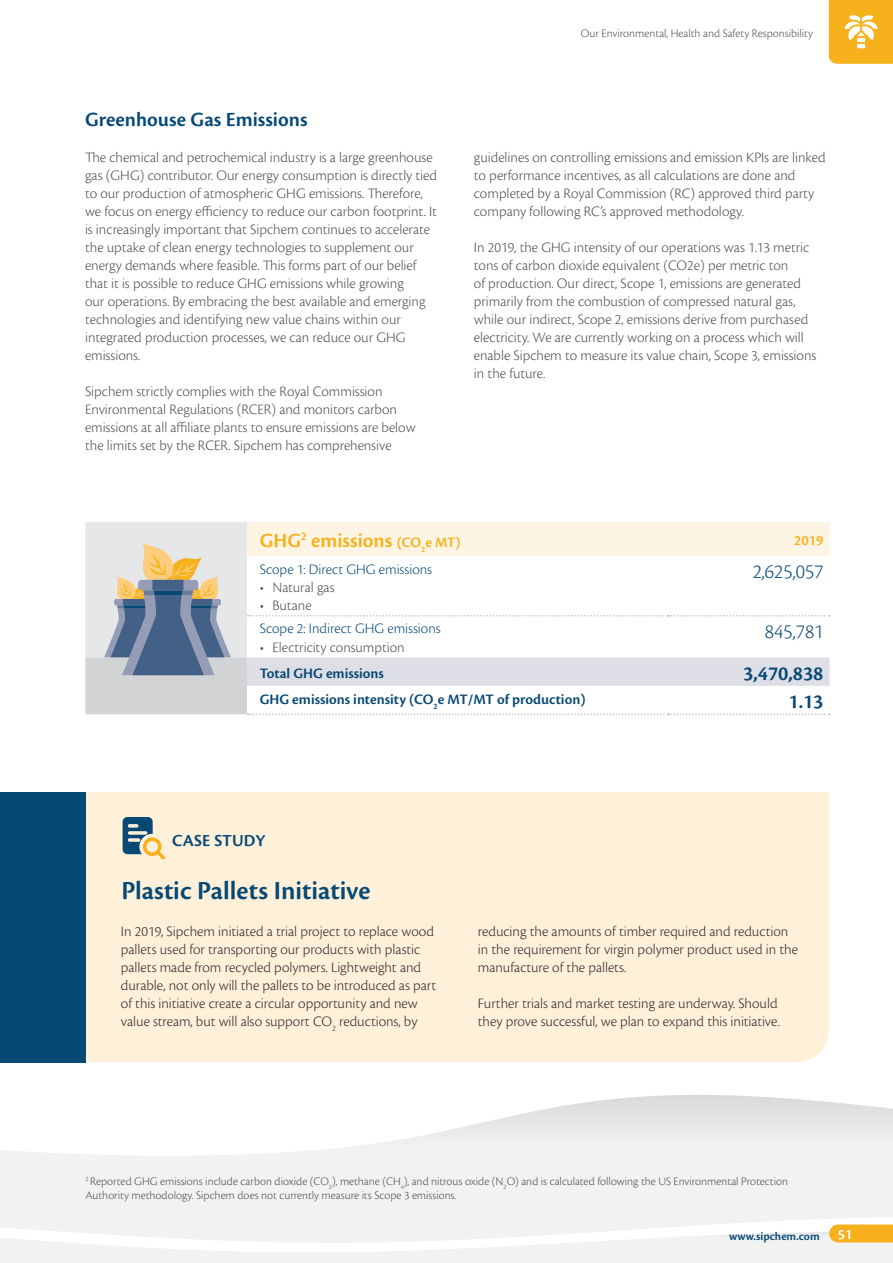
<style>
.page{position:relative;width:893px;height:1263px;background:#fff}
.page>*{position:absolute;margin:0;border:0;box-sizing:border-box;transform-origin:0 0}
.t1{font:600 27px "Cronos Pro";color:#074975}
.t2{font:600 21px "Cronos Pro";color:#074975}
.t3{font:600 21px "Cronos Pro";color:#f6b11d}
.t4{font:300 21px "Cronos Pro";color:#074975}
.t5{font:600 17.55px "Cronos Pro";letter-spacing:.01em;color:#074975}
.t6{font:300 15px/18px "Cronos Pro";color:#4d4d4f}
.t7{font:300 15px/18px "Cronos Pro";color:#292829}
.t8{font:600 15px "Cronos Pro";color:#074975}
.t9{font:300 15px "Cronos Pro";color:#074975}
.t10{font:600 15px "Cronos Pro";color:#f6b11d}
.t11{font:300 12px/14.4px "Cronos Pro";color:#4d4d4f}
.t12{font:600 12px "Cronos Pro";color:#074975}
.s1{font-size:15px}
.s2{font-size:15px;color:#fff}
</style>
<div class="page">
<svg style="left:0;top:1095px;width:893px;height:118px"></svg>
<div style="left:85px;top:792px;width:744px;height:270px;background:#fef0d9"></div>
<div style="left:0;top:792px;width:85px;height:270px;background:#074975"></div>
<svg style="left:123px;top:817px;width:42px;height:42px;background:#97a49b"></svg>
<svg style="left:85px;top:522px;width:745px;height:193px"></svg>
<svg style="left:0;top:1213px;width:893px;height:50px"></svg>
<svg style="left:829px;top:0;width:64px;height:64px;background:#f7ba37"></svg>
<h2 class="t2" style="left:85px;top:107px;width:224px">Greenhouse Gas Emissions</h2>
<p class="t6" style="left:85px;top:148px;width:354px">The chemical and petrochemical industry is a large greenhouse gas (GHG) contributor. Our energy consumption is directly tied to our production of atmospheric GHG emissions. Therefore, we focus on energy efficiency to reduce our carbon footprint. It is increasingly important that Sipchem continues to accelerate the uptake of clean energy technologies to supplement our energy demands where feasible. This forms part of our belief that it is possible to reduce GHG emissions while growing<br>our operations. By embracing the best available and emerging technologies and identifying new value chains within our integrated production processes, we can reduce our GHG emissions.</p>
<p class="t6" style="left:85px;top:382px;width:332px">Sipchem strictly complies with the Royal Commission Environmental Regulations (RCER) and monitors carbon emissions at all affiliate plants to ensure emissions are below the limits set by the RCER. Sipchem has comprehensive</p>
<p class="t11" style="left:581px;top:26px;width:233px">Our Environmental, Health and Safety Responsibility</p>
<p class="t6" style="left:474px;top:148px;width:353px">guidelines on controlling emissions and emission KPIs are linked to performance incentives, as all calculations are done and completed by a Royal Commission (RC) approved third party company following RC’s approved methodology.</p>
<p class="t6" style="left:474px;top:238px;width:344px">In 2019, the GHG intensity of our operations was 1.13 metric tons of carbon dioxide equivalent (CO2e) per metric ton<br>of production. Our direct, Scope 1, emissions are generated primarily from the combustion of compressed natural gas, while our indirect, Scope 2, emissions derive from purchased electricity. We are currently working on a process which will enable Sipchem to measure its value chain, Scope 3, emissions in the future.</p>
<h2 class="t3" style="left:260px;top:529px;width:203px">GHG<sup>2</sup> emissions <span class="s1">(CO</span><sub>2</sub><span class="s1">e MT)</span></h2>
<p class="t10" style="left:794px;top:532px;width:31px">2019</p>
<p class="t9" style="left:260px;top:560px;width:174px">Scope 1: Direct GHG emissions</p>
<p class="t6" style="left:260px;top:578px;width:76px">• Natural gas</p>
<p class="t6" style="left:260px;top:596px;width:53px">• Butane</p>
<h2 class="t4" style="left:753px;top:560px;width:72px">2,625,057</h2>
<p class="t9" style="left:260px;top:620px;width:182px">Scope 2: Indirect GHG emissions</p>
<p class="t6" style="left:260px;top:638px;width:147px">• Electricity consumption</p>
<h2 class="t4" style="left:765px;top:619px;width:60px">845,781</h2>
<p class="t8" style="left:260px;top:664px;width:126px">Total GHG emissions</p>
<h2 class="t2" style="left:743px;top:661px;width:82px">3,470,838</h2>
<p class="t8" style="left:260px;top:690px;width:327px">GHG emissions intensity (CO<sub>2</sub>e MT/MT of production)</p>
<h2 class="t2" style="left:788px;top:690px;width:37px">1.13</h2>
<p class="t5" style="left:172px;top:831px;width:95px">Case Study</p>
<h1 class="t1" style="left:121px;top:875px;width:250px">Plastic Pallets Initiative</h1>
<p class="t7" style="left:121px;top:922px;width:317px">In 2019, Sipchem initiated a trial project to replace wood pallets used for transporting our products with plastic pallets made from recycled polymers. Lightweight and durable, not only will the pallets to be introduced as part of this initiative create a circular opportunity and new value stream, but will also support CO<sub>2</sub> reductions, by</p>
<p class="t7" style="left:478px;top:922px;width:322px">reducing the amounts of timber required and reduction in the requirement for virgin polymer product used in the manufacture of the pallets.</p>
<p class="t7" style="left:478px;top:994px;width:303px">Further trials and market testing are underway. Should they prove successful, we plan to expand this initiative.</p>
<p class="t11" style="left:85px;top:1174px;width:704px"><sup>2</sup> Reported GHG emissions include carbon dioxide (CO<sub>2</sub>), methane (CH<sub>4</sub>), and nitrous oxide (N<sub>2</sub>O) and is calculated following the US Environmental Protection<br>Authority methodology. Sipchem does not currently measure its Scope 3 emissions.</p>
<p class="t12" style="left:729px;top:1229px;width:125px">www.sipchem.com <span class="s2">51</span></p>
</div>
